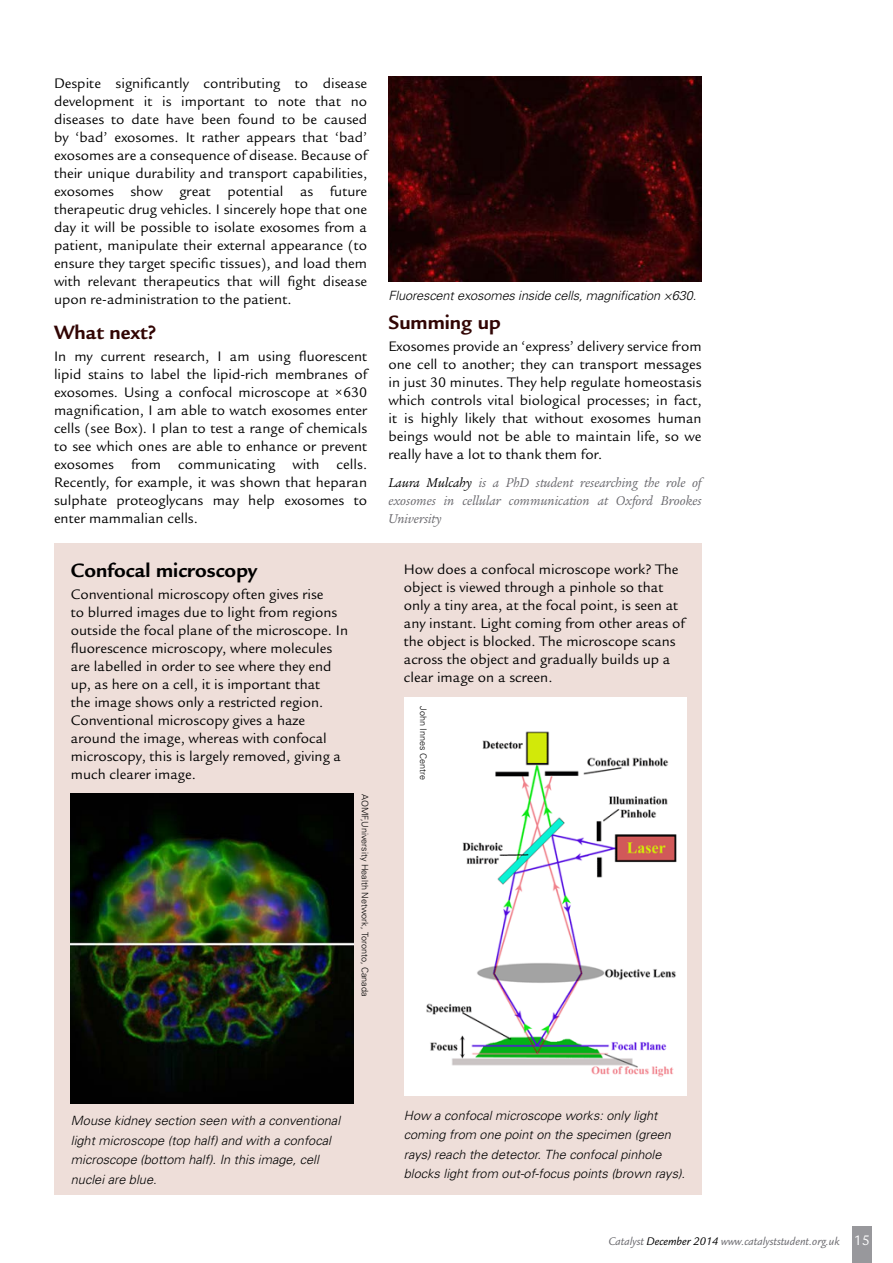
<style>
.page{position:relative;width:893px;height:1263px;background:#fff}
.page>*{position:absolute;margin:0;border:0;box-sizing:border-box;transform-origin:0 0}
.t1{font:700 21px "Legacy Sans";color:#000}
.t2{font:700 21px "Legacy Sans";color:#310504}
.t3{font:15px/18px "Legacy Sans";color:#000;text-align:justify}
.t4{font:italic 13.95px/18px "Legacy Ser ITC";color:#68676c;text-align:justify}
.t5{font:italic 300 12.75px/19.5px "Univers";color:#000}
.t6{font:italic 12px "Legacy Sans";color:#68676c}
.t7{font:300 9px "Univers";color:#000}
.s1{color:#000}
.s2{font-style:normal;font-size:15px;color:#fff}
</style>
<div class="page">
<div style="left:852px;top:1226px;width:20px;height:37px;background:#98989c"></div>
<div style="left:54px;top:543px;width:648px;height:652px;background:#eeded9"></div>
<img style="left:71px;top:793px;width:282px;height:310px">
<div style="left:404px;top:697px;width:282px;height:399px;background:#fff"></div>
<img style="left:426px;top:731px;width:250px;height:346px">
<img style="left:388px;top:77px;width:314px;height:204px">
<p class="t3" style="left:54px;top:74px;width:315px">Despite significantly contributing to disease development it is important to note that no diseases to date have been found to be caused by ‘bad’ exosomes. It rather appears that ‘bad’ exosomes are a consequence of disease. Because of their unique durability and transport capabilities, exosomes show great potential as future therapeutic drug vehicles. I sincerely hope that one day it will be possible to isolate exosomes from a patient, manipulate their external appearance (to ensure they target specific tissues), and load them with relevant therapeutics that will fight disease upon re-administration to the patient.</p>
<h1 class="t2" style="left:54px;top:320px;width:104px">What next?</h1>
<p class="t3" style="left:54px;top:347px;width:315px">In my current research, I am using fluorescent lipid stains to label the lipid-rich membranes of exosomes. Using a confocal microscope at ×630 magnification, I am able to watch exosomes enter cells (see Box). I plan to test a range of chemicals to see which ones are able to enhance or prevent exosomes from communicating with cells.<br>Recently, for example, it was shown that heparan sulphate proteoglycans may help exosomes to enter mammalian cells.</p>
<h1 class="t1" style="left:71px;top:558px;width:188px">Confocal microscopy</h1>
<p class="t3" style="left:71px;top:586px;width:279px;text-align:left">Conventional microscopy often gives rise<br>to blurred images due to light from regions outside the focal plane of the microscope. In fluorescence microscopy, where molecules are labelled in order to see where they end up, as here on a cell, it is important that<br>the image shows only a restricted region.<br>Conventional microscopy gives a haze around the image, whereas with confocal microscopy, this is largely removed, giving a much clearer image.</p>
<p class="t7" style="left:370px;top:793px;width:204px;rotate:90deg">AOMF,University Health Network, Toronto, Canada</p>
<p class="t5" style="left:388px;top:285px;width:309px">Fluorescent exosomes inside cells, magnification ×630.</p>
<h1 class="t2" style="left:388px;top:310px;width:114px">Summing up</h1>
<p class="t3" style="left:388px;top:337px;width:315px">Exosomes provide an ‘express’ delivery service from one cell to another; they can transport messages in just 30 minutes. They help regulate homeostasis which controls vital biological processes; in fact, it is highly likely that without exosomes human beings would not be able to maintain life, so we really have a lot to thank them for.</p>
<p class="t4" style="left:388px;top:474px;width:315px"><span class="s1">Laura Mulcahy</span> is a PhD student researching the role of exosomes in cellular communication at Oxford Brookes University</p>
<p class="t3" style="left:404px;top:560px;width:282px;text-align:left">How does a confocal microscope work? The object is viewed through a pinhole so that only a tiny area, at the focal point, is seen at any instant. Light coming from other areas of the object is blocked. The microscope scans across the object and gradually builds up a clear image on a screen.</p>
<p class="t7" style="left:429px;top:706px;width:75px;rotate:90deg">John Innes Centre</p>
<p class="t5" style="left:71px;top:1110px;width:271px">Mouse kidney section seen with a conventional light microscope (top half) and with a confocal microscope (bottom half). In this image, cell nuclei are blue.</p>
<p class="t5" style="left:404px;top:1105px;width:283px">How a confocal microscope works: only light coming from one point on the specimen (green rays) reach the detector. The confocal pinhole blocks light from out-of-focus points (brown rays).</p>
<p class="t6" style="left:608px;top:1235px;width:263px">Catalyst <span class="s1">December 2014</span> www.catalyststudent.org.uk <span class="s2">15</span></p>
</div>
